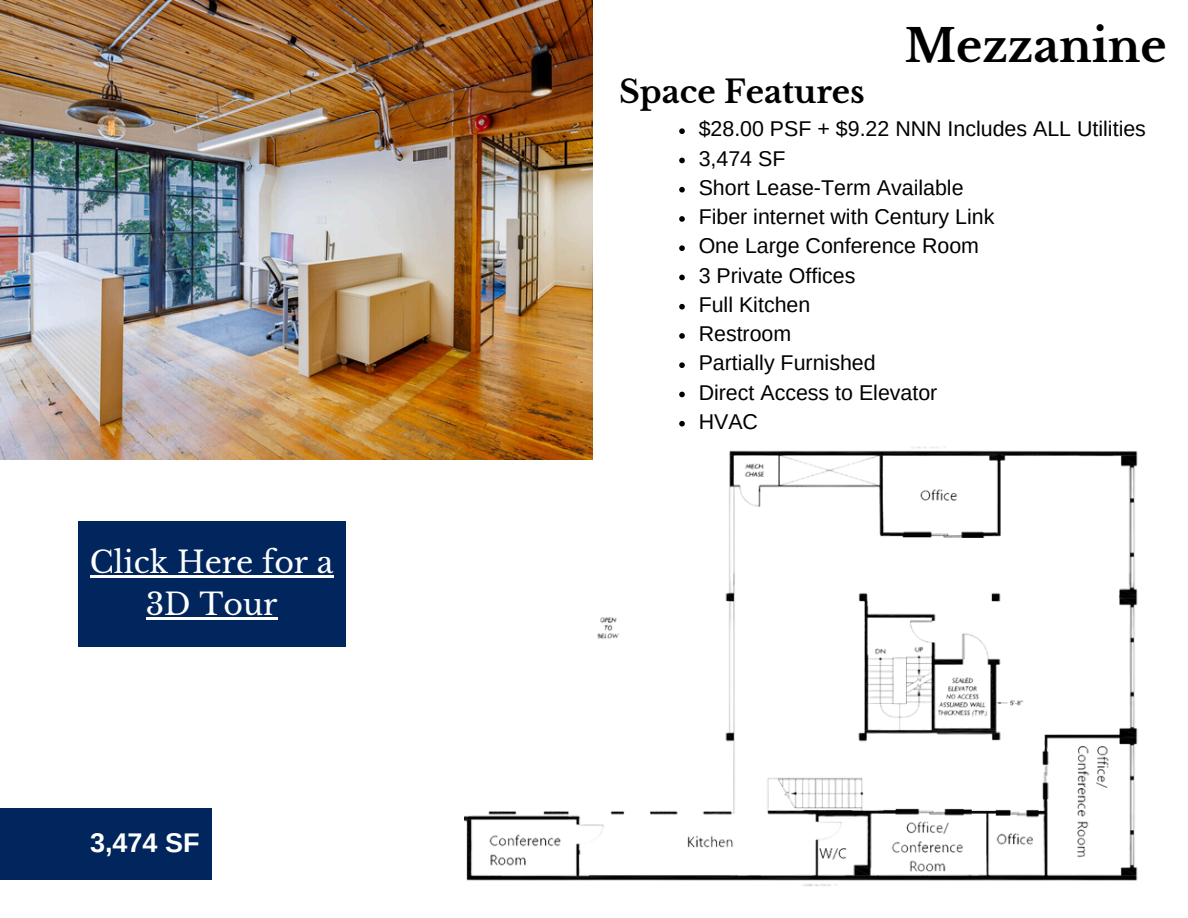
<style>
.page{position:relative;width:1188px;height:918px;background:#fff}
.page>*{position:absolute;margin:0;border:0;box-sizing:border-box;transform-origin:0 0}
.t1{font:700 44.85px "Libre Baskerville";color:#000}
.t2{font:700 31.35px "Libre Baskerville";color:#000}
.t3{font:30px/41.7px "Libre Baskerville";color:#fff;text-align:center}
.t4{font:700 27px "Arimo";color:#fff}
.t5{font:21.45px "Arimo";color:#000}
</style>
<div class="page">
<img style="left:0;top:0;width:593px;height:459px">
<img style="left:464px;top:436px;width:673px;height:451px">
<svg style="left:679px;top:128px;width:6px;height:6px"></svg>
<svg style="left:679px;top:158px;width:6px;height:5px"></svg>
<svg style="left:679px;top:187px;width:6px;height:6px"></svg>
<svg style="left:679px;top:216px;width:6px;height:6px"></svg>
<svg style="left:679px;top:245px;width:6px;height:6px"></svg>
<svg style="left:679px;top:275px;width:6px;height:5px"></svg>
<svg style="left:679px;top:304px;width:6px;height:6px"></svg>
<svg style="left:679px;top:333px;width:6px;height:6px"></svg>
<svg style="left:679px;top:362px;width:6px;height:6px"></svg>
<svg style="left:679px;top:392px;width:6px;height:5px"></svg>
<svg style="left:679px;top:421px;width:6px;height:6px"></svg>
<div style="left:0;top:808px;width:212px;height:71px;background:#00265d"></div>
<div style="left:78px;top:522px;width:267px;height:125px;background:#00265d"></div>
<hr style="left:90px;top:576px;width:244px;height:2px;background:#fff">
<hr style="left:146px;top:617px;width:132px;height:2px;background:#fff">
<p class="t3" style="left:90px;top:542px;width:245px">Click Here for a<br>3D Tour</p>
<p class="t4" style="left:90px;top:827px;width:111px">3,474 SF</p>
<p class="t2" style="left:619px;top:73px;width:247px">Space Features</p>
<p class="t1" style="left:905px;top:19px;width:263px">Mezzanine</p>
<p class="t5" style="left:699px;top:117px;width:449px">$28.00 PSF + $9.22 NNN Includes ALL Utilities</p>
<h1 class="t5" style="left:699px;top:146px;width:88px">3,474 SF</h1>
<h2 class="t5" style="left:699px;top:175px;width:266px">Short Lease-Term Available</h2>
<p class="t5" style="left:699px;top:205px;width:297px">Fiber internet with Century Link</p>
<p class="t5" style="left:699px;top:234px;width:282px">One Large Conference Room</p>
<p class="t5" style="left:699px;top:263px;width:158px">3 Private Offices</p>
<p class="t5" style="left:699px;top:292px;width:113px">Full Kitchen</p>
<p class="t5" style="left:699px;top:322px;width:94px">Restroom</p>
<p class="t5" style="left:699px;top:351px;width:179px">Partially Furnished</p>
<p class="t5" style="left:699px;top:380px;width:240px">Direct Access to Elevator</p>
<p class="t5" style="left:699px;top:409px;width:61px">HVAC</p>
</div>
